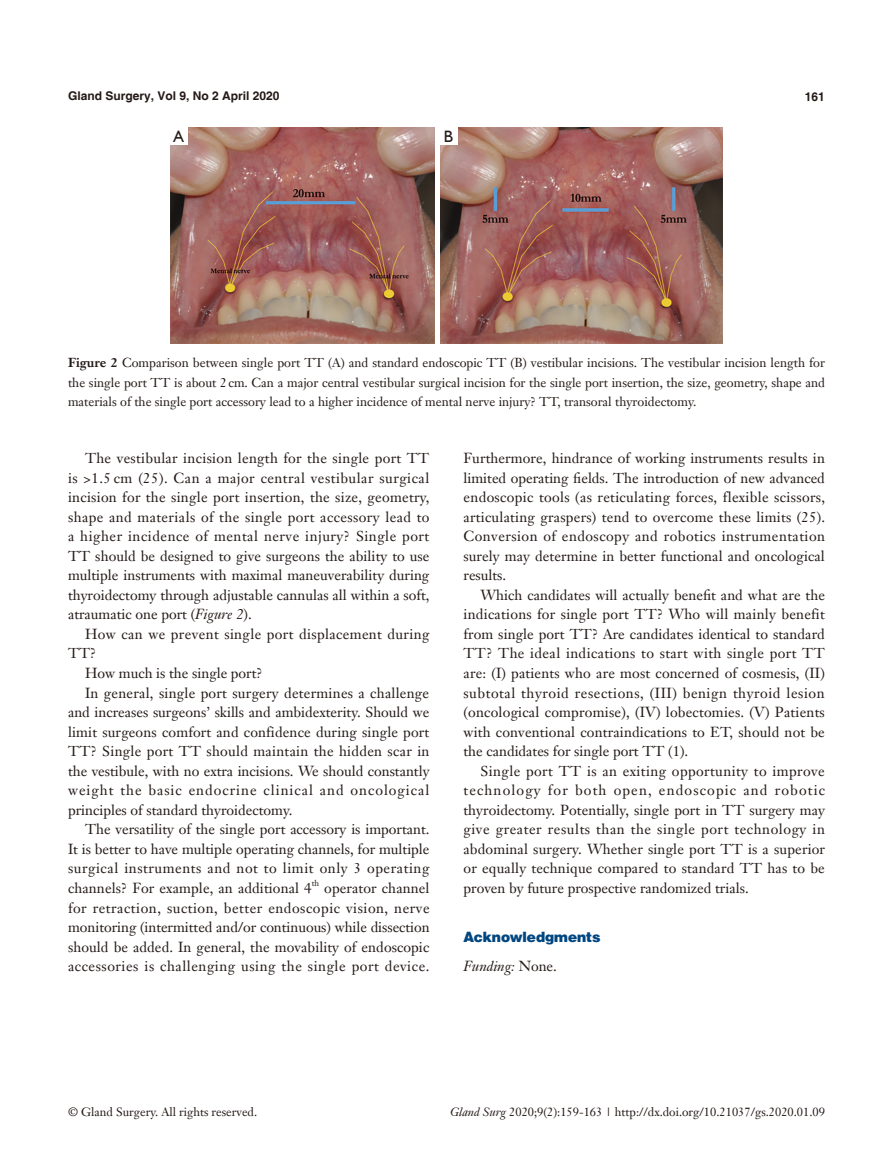
<style>
.page{position:relative;width:893px;height:1170px;background:#fff}
.page>*{position:absolute;margin:0;border:0;box-sizing:border-box;transform-origin:0 0}
.t1{font:16.5px "Humanist 521 BT";color:#231916}
.t2{font:14.25px/19.5px "Janson Text LT";letter-spacing:.005em;color:#231916;text-align:justify}
.t3{font:14.25px/19.5px "Janson Text LT";letter-spacing:.025em;color:#231916}
.一级标题正体{font:900 14.25px "Helvetica";color:#004680}
.t4{font:italic 14.25px "Janson Text LT";color:#231916}
.t5{font:12.75px/19.5px "Janson Text LT";color:#231916;text-align:justify}
.t6{font:12px "Janson Text LT";color:#231916}
.t7{font:700 12px "Helvetica";color:#231916}
.t8{font:8.25px "Janson Text LT";color:#231916}
.s1{font-weight:700}
.s2{font-style:italic}
.s3{font-style:normal}
</style>
<div class="page">
<img style="left:170px;top:128px;width:553px;height:216px">
<hr style="left:436px;top:128px;width:4px;height:216px;background:#fff">
<div style="left:440px;top:128px;width:17px;height:17px;background:#fff"></div>
<div style="left:170px;top:128px;width:17px;height:17px;background:#fff"></div>
<p class="t7" style="left:68px;top:88px;width:213px">Gland Surgery, Vol 9, No 2 April 2020</p>
<p class="t7" style="left:805px;top:89px;width:22px">161</p>
<p class="t1" style="left:174px;top:126px;width:12px">A</p>
<p class="t1" style="left:444px;top:126px;width:11px">B</p>
<p class="t5" style="left:68px;top:353px;width:758px"><span class="s1">Figure 2</span> Comparison between single port TT (A) and standard endoscopic TT (B) vestibular incisions. The vestibular incision length for the single port TT is about 2cm. Can a major central vestibular surgical incision for the single port insertion, the size, geometry, shape and materials of the single port accessory lead to a higher incidence of mental nerve injury? TT, transoral thyroidectomy.</p>
<p class="t2" style="left:68px;top:448px;width:363px;text-indent:17px">The vestibular incision length for the single port TT is &gt;1.5 cm (25). Can a major central vestibular surgical incision for the single port insertion, the size, geometry, shape and materials of the single port accessory lead to a higher incidence of mental nerve injury? Single port TT should be designed to give surgeons the ability to use multiple instruments with maximal maneuverability during thyroidectomy through adjustable cannulas all within a soft, atraumatic one port (<span class="s2">Figure 2</span>).</p>
<p class="t3" style="left:68px;top:624px;width:363px;text-indent:17px">How can we prevent single port displacement during<br>TT?</p>
<p class="t2" style="left:85px;top:663px;width:179px">How much is the single port?</p>
<p class="t2" style="left:68px;top:682px;width:363px;text-indent:17px">In general, single port surgery determines a challenge and increases surgeons’ skills and ambidexterity. Should we limit surgeons comfort and confidence during single port TT? Single port TT should maintain the hidden scar in the vestibule, with no extra incisions. We should constantly weight the basic endocrine clinical and oncological principles of standard thyroidectomy.</p>
<p class="t2" style="left:68px;top:819px;width:363px;text-indent:17px">The versatility of the single port accessory is important.<br>It is better to have multiple operating channels, for multiple surgical instruments and not to limit only 3 operating channels? For example, an additional 4</p>
<p class="t8" style="left:312px;top:878px;width:9px">th</p>
<p class="t2" style="left:68px;top:878px;width:363px;text-indent:256px">operator channel for retraction, suction, better endoscopic vision, nerve monitoring (intermitted and/or continuous) while dissection should be added. In general, the movability of endoscopic accessories is challenging using the single port device.</p>
<p class="t2" style="left:463px;top:448px;width:363px">Furthermore, hindrance of working instruments results in limited operating fields. The introduction of new advanced endoscopic tools (as reticulating forces, flexible scissors, articulating graspers) tend to overcome these limits (25).<br>Conversion of endoscopy and robotics instrumentation surely may determine in better functional and oncological results.</p>
<p class="t2" style="left:463px;top:585px;width:363px;text-indent:17px">Which candidates will actually benefit and what are the indications for single port TT? Who will mainly benefit from single port TT? Are candidates identical to standard TT? The ideal indications to start with single port TT are: (I) patients who are most concerned of cosmesis, (II) subtotal thyroid resections, (III) benign thyroid lesion (oncological compromise), (IV) lobectomies. (V) Patients with conventional contraindications to ET, should not be the candidates for single port TT (1).</p>
<p class="t2" style="left:463px;top:760px;width:363px;text-indent:17px">Single port TT is an exiting opportunity to improve technology for both open, endoscopic and robotic thyroidectomy. Potentially, single port in TT surgery may give greater results than the single port technology in abdominal surgery. Whether single port TT is a superior or equally technique compared to standard TT has to be proven by future prospective randomized trials.</p>
<p class="一级标题正体" style="left:463px;top:927px;width:139px">Acknowledgments</p>
<p class="t4" style="left:463px;top:957px;width:95px">Funding: <span class="s3">None.</span></p>
<p class="t6" style="left:68px;top:1104px;width:191px">© Gland Surgery. All rights reserved.</p>
<p class="t6" style="left:450px;top:1104px;width:376px"><span class="s2">Gland Surg</span> 2020;9(2):159-163 | http://dx.doi.org/10.21037/gs.2020.01.09</p>
</div>
